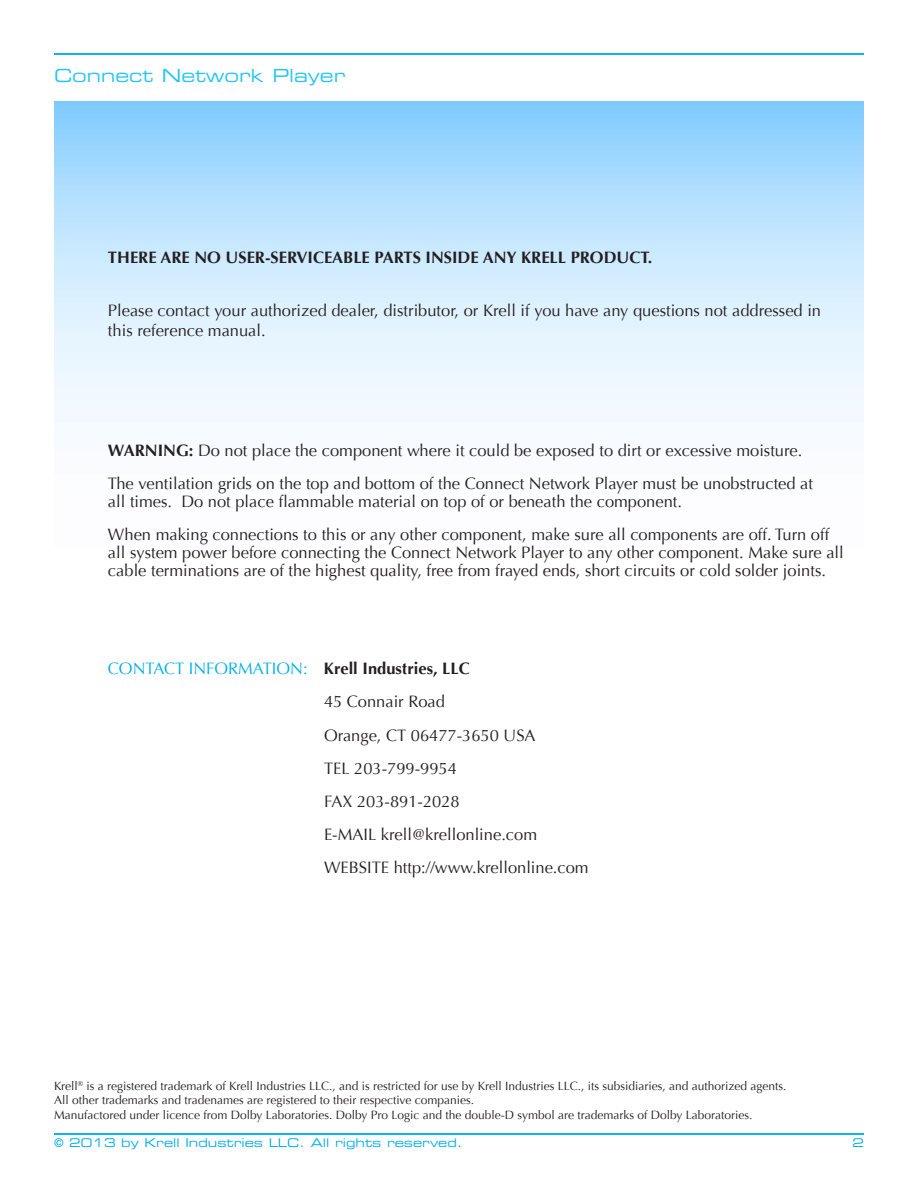
<style>
.page{position:relative;width:918px;height:1188px;background:#fff}
.page>*{position:absolute;margin:0;border:0;box-sizing:border-box;transform-origin:0 0}
.t1{font:18px "Eurostile Extended Two";color:#23c4f7}
.t2{font:16.5px/33.2px "Optima";color:#231f20}
.t3{font:700 16.5px "Optima";color:#231f20}
.t4{font:12px/14.4px "Optima";color:#231f20}
.t5{font:12px "Eurostile Extended Two";color:#00aeef}
.s1{font-weight:700}
.s2{color:#00aeef}
</style>
<div class="page">
<hr style="left:54px;top:53px;width:810px;height:2px;background:#00aeef">
<hr style="left:54px;top:1133px;width:810px;height:2px;background:#00aeef">
<svg style="left:54px;top:102px;width:810px;height:321px;background:#c7e7ff"></svg>
<p class="t1" style="left:54px;top:63px;width:293px">Connect Network Player</p>
<p class="t3" style="left:108px;top:248px;width:546px">THERE ARE NO USER-SERVICEABLE PARTS INSIDE ANY KRELL PRODUCT.</p>
<p class="t2" style="left:108px;top:301px;width:715px;line-height:19.8px">Please contact your authorized dealer, distributor, or Krell if you have any questions not addressed in this reference manual.</p>
<p class="t2" style="left:108px;top:434px;width:707px"><span class="s1">WARNING:</span> Do not place the component where it could be exposed to dirt or excessive moisture.<br>The ventilation grids on the top and bottom of the Connect Network Player must be unobstructed at</p>
<p class="t2" style="left:108px;top:485px;width:723px">all times. Do not place flammable material on top of or beneath the component.<br>When making connections to this or any other component, make sure all components are off. Turn off</p>
<p class="t2" style="left:108px;top:544px;width:737px;line-height:18.1px">all system power before connecting the Connect Network Player to any other component. Make sure all cable terminations are of the highest quality, free from frayed ends, short circuits or cold solder joints.</p>
<p class="t2" style="left:324px;top:652px;width:266px;text-indent:-216px"><span class="s2">CONTACT INFORMATION:</span> <span class="s1">Krell Industries, LLC<br></span>45 Connair Road<br>Orange, CT 06477-3650 USA<br>TEL 203-799-9954<br>FAX 203-891-2028<br>E-MAIL krell@krellonline.com<br>WEBSITE http://www.krellonline.com</p>
<p class="t4" style="left:54px;top:1079px;width:734px">Krell<sup>®</sup> is a registered trademark of Krell Industries LLC., and is restricted for use by Krell Industries LLC., its subsidiaries, and authorized agents.<br>All other trademarks and tradenames are registered to their respective companies.<br>Manufactored under licence from Dolby Laboratories. Dolby Pro Logic and the double-D symbol are trademarks of Dolby Laboratories.</p>
<p class="t5" style="left:54px;top:1135px;width:410px">© 2013 by Krell Industries LLC. All rights reserved.</p>
<p class="t5" style="left:852px;top:1135px;width:13px">2</p>
</div>
